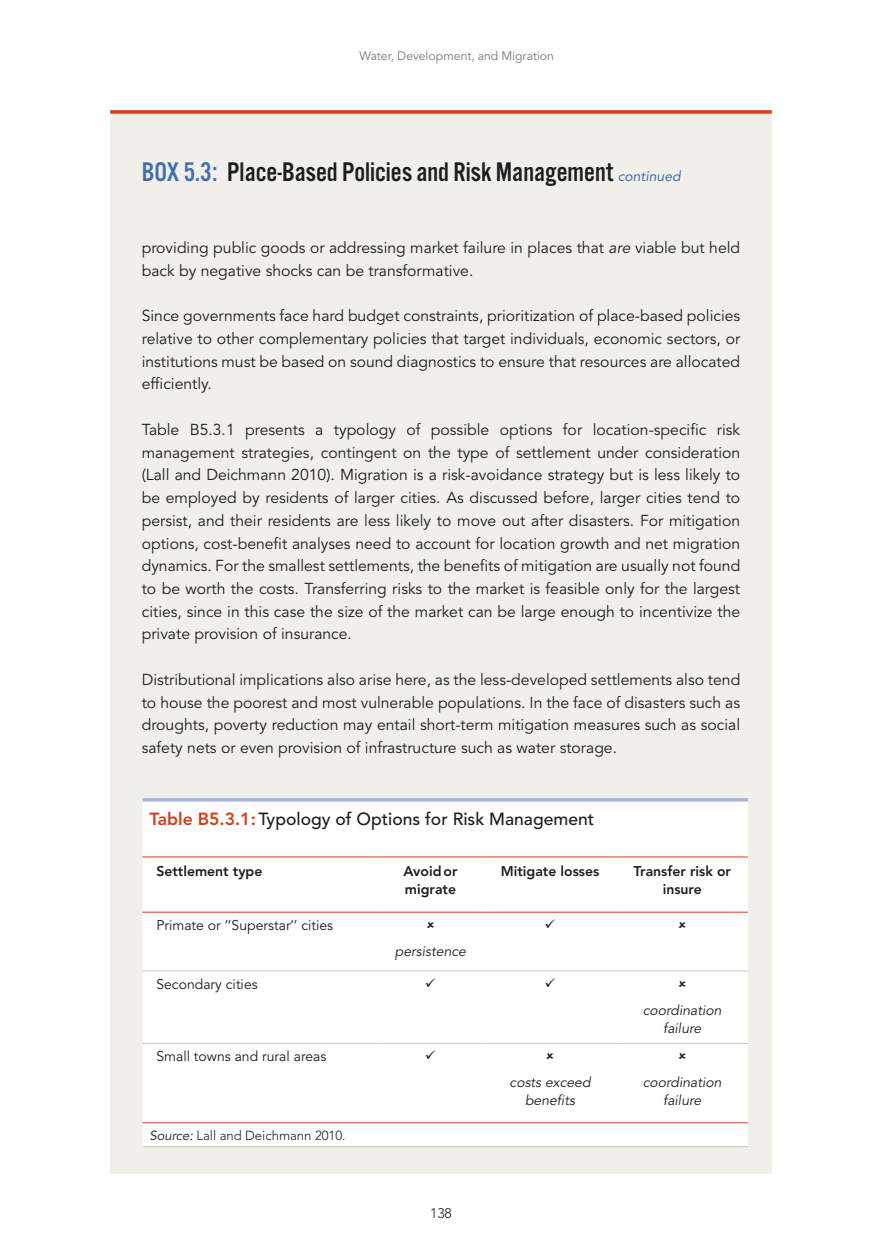
<style>
.page{position:relative;width:882px;height:1260px;background:#fff}
.page>*{position:absolute;margin:0;border:0;box-sizing:border-box;transform-origin:0 0}
.t1{font:28px "Alternate Got No 3 D";color:#1d1d1b}
.t2{font:500 17.5px "Avenir LT Std";color:#1d1d1b}
.t3{font:15.75px/22.8px "Avenir LT Std";color:#1d1d1b;text-align:justify}
.t4{font:italic 14px/17.5px "Avenir LT Std";color:#1d1d1b;text-align:center}
.t5{font:14px "Avenir LT Std";color:#1d1d1b}
.t6{font:800 14px/17.5px "Avenir LT Std";color:#1d1d1b}
.t7{font:300 14px "Avenir LT Std";color:#1d1d1b}
.t8{font:300 13.12px "Avenir LT Std";color:#1d1d1b}
.t9{font:12.25px "Avenir LT Std";color:#7a7979}
.s1{color:#426eaf}
.s2{font-family:"Avenir LT Std";font-style:italic;font-size:14px;color:#426eaf}
.s3{font-style:italic}
.s4{font-weight:800;color:#d73c16}
.s5{font-weight:400;font-style:italic}
</style>
<div class="page">
<div style="left:110px;top:110px;width:662px;height:1064px;background:#f0efea"></div>
<svg style="left:110px;top:110px;width:662px;height:4px;background:#d95230"></svg>
<div style="left:142px;top:802px;width:606px;height:344px;background:#fff"></div>
<hr style="left:142px;top:971px;width:235px;height:1px;background:#cecbb7">
<hr style="left:377px;top:971px;width:107px;height:1px;background:#cecbb7">
<hr style="left:484px;top:971px;width:133px;height:1px;background:#cecbb7">
<hr style="left:617px;top:971px;width:131px;height:1px;background:#cecbb7">
<hr style="left:142px;top:1043px;width:235px;height:1px;background:#cecbb7">
<hr style="left:377px;top:1043px;width:107px;height:1px;background:#cecbb7">
<hr style="left:484px;top:1043px;width:133px;height:1px;background:#cecbb7">
<hr style="left:617px;top:1043px;width:131px;height:1px;background:#cecbb7">
<hr style="left:142px;top:857px;width:235px;height:1px;background:#d73c16">
<hr style="left:377px;top:857px;width:107px;height:1px;background:#d73c16">
<hr style="left:484px;top:857px;width:133px;height:1px;background:#d73c16">
<hr style="left:617px;top:857px;width:131px;height:1px;background:#d73c16">
<hr style="left:142px;top:912px;width:235px;height:1px;background:#d73c16">
<hr style="left:377px;top:912px;width:107px;height:1px;background:#d73c16">
<hr style="left:484px;top:912px;width:133px;height:1px;background:#d73c16">
<hr style="left:617px;top:912px;width:131px;height:1px;background:#d73c16">
<hr style="left:142px;top:1122px;width:235px;height:1px;background:#d73c16">
<hr style="left:377px;top:1122px;width:107px;height:1px;background:#d73c16">
<hr style="left:484px;top:1122px;width:133px;height:1px;background:#d73c16">
<hr style="left:617px;top:1122px;width:131px;height:1px;background:#d73c16">
<hr style="left:142px;top:1146px;width:235px;height:1px;background:#cecbb7">
<hr style="left:377px;top:1146px;width:107px;height:1px;background:#cecbb7">
<hr style="left:484px;top:1146px;width:133px;height:1px;background:#cecbb7">
<hr style="left:617px;top:1146px;width:131px;height:1px;background:#cecbb7">
<svg style="left:142px;top:798px;width:606px;height:4px;background:#b1bedc"></svg>
<svg style="left:427px;top:921px;width:7px;height:7px"></svg>
<svg style="left:679px;top:921px;width:7px;height:7px"></svg>
<svg style="left:679px;top:980px;width:7px;height:7px"></svg>
<svg style="left:547px;top:1053px;width:7px;height:6px"></svg>
<svg style="left:679px;top:1053px;width:7px;height:6px"></svg>
<svg style="left:546px;top:919px;width:9px;height:9px"></svg>
<svg style="left:426px;top:978px;width:9px;height:9px"></svg>
<svg style="left:546px;top:978px;width:9px;height:9px"></svg>
<svg style="left:426px;top:1050px;width:9px;height:10px"></svg>
<p class="t9" style="left:359px;top:48px;width:196px">Water, Development, and Migration</p>
<h1 class="t1" style="left:142px;top:157px;width:541px"><span class="s1">BOX 5.3:</span> Place-Based Policies and Risk Management <span class="s2">continued</span></h1>
<p class="t3" style="left:142px;top:236px;width:600px">providing public goods or addressing market failure in places that <span class="s3">are</span> viable but held back by negative shocks can be transformative.</p>
<p class="t3" style="left:142px;top:305px;width:600px">Since governments face hard budget constraints, prioritization of place-based policies relative to other complementary policies that target individuals, economic sectors, or institutions must be based on sound diagnostics to ensure that resources are allocated efficiently.</p>
<p class="t3" style="left:142px;top:418px;width:600px">Table B5.3.1 presents a typology of possible options for location-specific risk management strategies, contingent on the type of settlement under consideration (Lall and Deichmann 2010). Migration is a risk-avoidance strategy but is less likely to be employed by residents of larger cities. As discussed before, larger cities tend to persist, and their residents are less likely to move out after disasters. For mitigation options, cost-benefit analyses need to account for location growth and net migration dynamics. For the smallest settlements, the benefits of mitigation are usually not found to be worth the costs. Transferring risks to the market is feasible only for the largest cities, since in this case the size of the market can be large enough to incentivize the private provision of insurance.</p>
<p class="t3" style="left:142px;top:669px;width:600px">Distributional implications also arise here, as the less-developed settlements also tend to house the poorest and most vulnerable populations. In the face of disasters such as droughts, poverty reduction may entail short-term mitigation measures such as social safety nets or even provision of infrastructure such as water storage.</p>
<p class="t2" style="left:149px;top:809px;width:446px"><span class="s4">Table B5.3.1:</span> Typology of Options for Risk Management</p>
<p class="t6" style="left:156px;top:863px;width:108px">Settlement type</p>
<p class="t6" style="left:403px;top:863px;width:56px">Avoidor migrate</p>
<p class="t6" style="left:501px;top:863px;width:100px">Mitigate losses</p>
<p class="t6" style="left:634px;top:863px;width:99px;text-align:center">Transfer risk or insure</p>
<p class="t5" style="left:156px;top:917px;width:178px">Primate or ’’Superstar’’ cities</p>
<p class="t4" style="left:395px;top:943px;width:73px">persistence</p>
<p class="t5" style="left:156px;top:976px;width:103px">Secondary cities</p>
<p class="t4" style="left:643px;top:1002px;width:80px">coordination failure</p>
<p class="t5" style="left:156px;top:1048px;width:172px">Small towns and rural areas</p>
<p class="t4" style="left:510px;top:1074px;width:82px">costs exceed benefits</p>
<p class="t4" style="left:643px;top:1074px;width:80px">coordination failure</p>
<p class="t8" style="left:149px;top:1127px;width:198px"><span class="s5">Source:</span> Lall and Deichmann 2010.</p>
<p class="t7" style="left:430px;top:1205px;width:23px">138</p>
</div>
